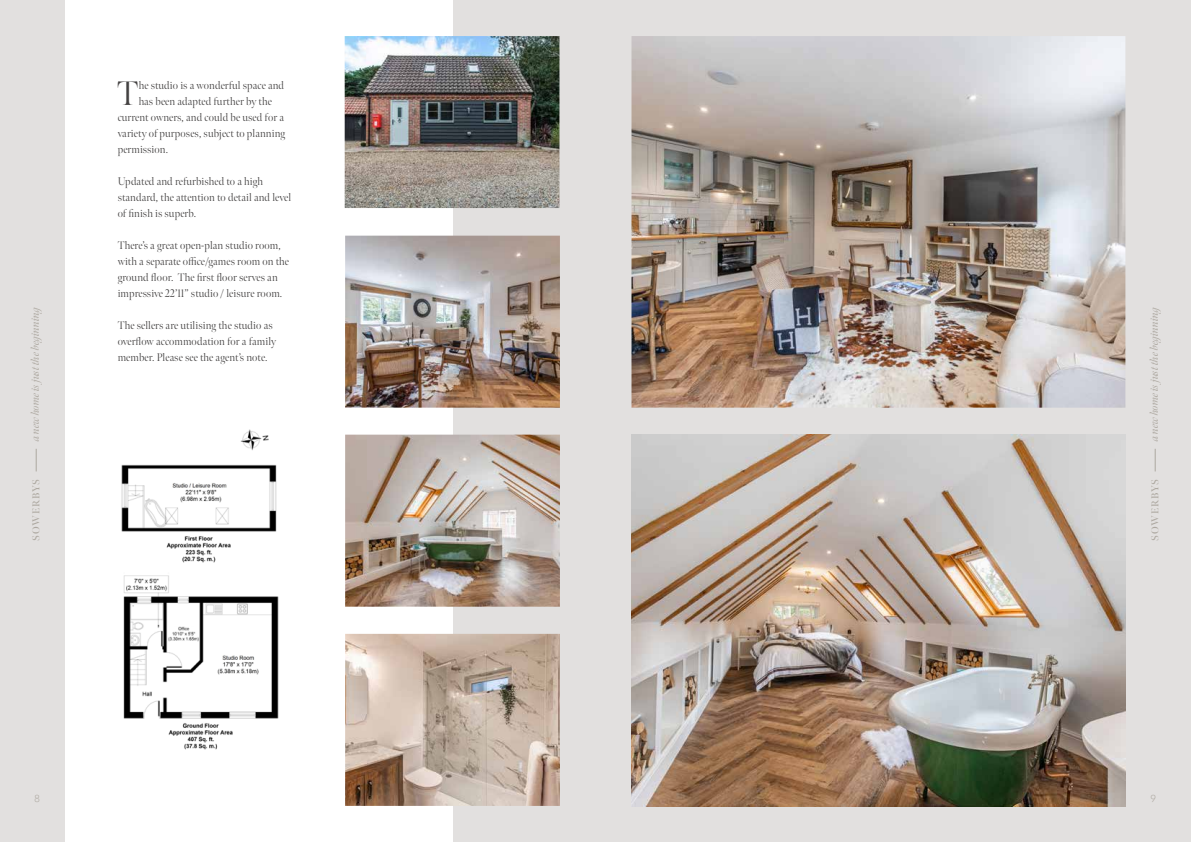
<style>
.page{position:relative;width:1191px;height:842px;background:#fff}
.page>*{position:absolute;margin:0;border:0;box-sizing:border-box;transform-origin:0 0}
.t1{font:300 34px "Meno Banner";color:#434141}
.t2{font:300 11px/16px "Meno Banner";letter-spacing:.01em;color:#434141}
.t3{font:italic 11px "Meno Banner";letter-spacing:-.01em;color:#ada8a0}
.t4{font:600 10px "Meno Banner";letter-spacing:.08em;color:#ada8a0}
.t5{font:300 10px "Quasimoda";color:#ada8a0}
</style>
<div class="page">
<div style="left:0;top:0;width:595px;height:842px;background:#e2e0df"></div>
<div style="left:595px;top:0;width:596px;height:842px;background:#e2e0df"></div>
<svg style="left:36px;top:449px;width:1px;height:22px"></svg>
<svg style="left:1155px;top:449px;width:1px;height:22px"></svg>
<div style="left:65px;top:0;width:387px;height:842px;background:#fff"></div>
<img style="left:631px;top:36px;width:494px;height:372px">
<img style="left:345px;top:36px;width:214px;height:172px">
<img style="left:631px;top:435px;width:494px;height:371px">
<img style="left:121px;top:429px;width:158px;height:321px">
<img style="left:345px;top:435px;width:215px;height:172px">
<img style="left:345px;top:634px;width:215px;height:172px">
<img style="left:345px;top:236px;width:215px;height:172px">
<h1 class="t1" style="left:117px;top:73px;width:23px">T</h1>
<p class="t2" style="left:139px;top:77px;width:147px">he studio is a wonderful space and</p>
<p class="t2" style="left:139px;top:93px;width:135px">has been adapted further by the</p>
<p class="t2" style="left:118px;top:109px;width:168px">current owners, and could be used for a</p>
<p class="t2" style="left:118px;top:125px;width:169px">variety of purposes, subject to planning</p>
<p class="t2" style="left:118px;top:141px;width:52px">permission.</p>
<p class="t2" style="left:118px;top:173px;width:175px">Updated and refurbished to a high standard, the attention to detail and level of finish is superb.</p>
<p class="t2" style="left:118px;top:238px;width:173px">There’s a great open-plan studio room, with a separate office/games room on the ground floor. The first floor serves an impressive 22’11” studio / leisure room.</p>
<p class="t2" style="left:118px;top:318px;width:160px">The sellers are utilising the studio as overflow accommodation for a family member. Please see the agent’s note.</p>
<p class="t3" style="left:29px;top:441px;width:138px;rotate:-90deg">a new home is just the beginning</p>
<p class="t3" style="left:1147px;top:441px;width:138px;rotate:-90deg">a new home is just the beginning</p>
<p class="t4" style="left:30px;top:541px;width:63px;rotate:-90deg">SOWERBYS</p>
<p class="t4" style="left:1149px;top:541px;width:63px;rotate:-90deg">SOWERBYS</p>
<p class="t5" style="left:35px;top:791px;width:7px">8</p>
<p class="t5" style="left:1150px;top:791px;width:7px">9</p>
</div>
